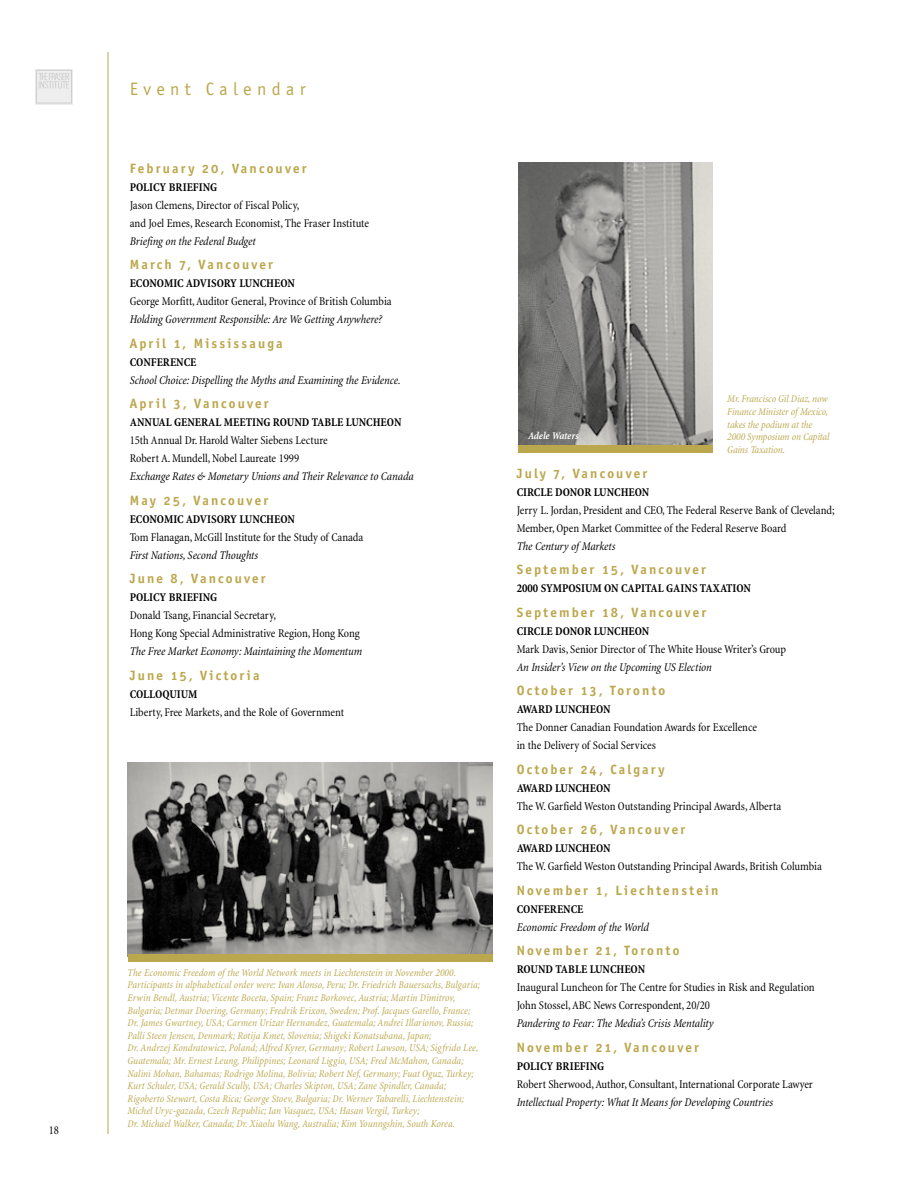
<style>
.page{position:relative;width:918px;height:1188px;background:#fff}
.page>*{position:absolute;margin:0;border:0;box-sizing:border-box;transform-origin:0 0}
.t1{font:18px "Officina San ITC Book OS";letter-spacing:.3em;color:#bba74d}
.t2{font:13.5px "Officina San ITC Bold OS";letter-spacing:.16em;color:#bba74d}
.t3{font:condensed 12px/18px "Minion";letter-spacing:-.005em;color:#000}
.t4{font:italic condensed 12px "Minion";letter-spacing:-.005em;color:#000}
.t5{font:700 condensed 12px "Minion";color:#000}
.t6{font:italic condensed 10.5px/12.6px "Minion";letter-spacing:.005em;color:#bba74d}
.t7{font:italic 700 condensed 10.5px "Minion";letter-spacing:-.005em;color:#fff}
</style>
<div class="page">
<img style="left:128px;top:763px;width:364px;height:192px">
<div style="left:128px;top:955px;width:365px;height:7px;background:#bba74d"></div>
<img style="left:518px;top:162px;width:194px;height:284px">
<div style="left:518px;top:446px;width:195px;height:7px;background:#bba74d"></div>
<hr style="left:108px;top:52px;width:1px;height:1082px;background:#bba74d">
<div style="left:35px;top:69px;width:38px;height:35px;background:#eee"></div>
<div style="left:36px;top:70px;width:36px;height:33px;border:1px solid #ccc"></div>
<svg style="left:38px;top:73px;width:31px;height:16px"></svg>
<p class="t3" style="left:49px;top:1122px;width:12px">18</p>
<h1 class="t1" style="left:130px;top:82px;width:178px">Event Calendar</h1>
<p class="t2" style="left:130px;top:163px;width:178px">February 20, Vancouver</p>
<p class="t5" style="left:130px;top:182px;width:89px">POLICY BRIEFING</p>
<p class="t3" style="left:130px;top:197px;width:241px">Jason Clemens, Director of Fiscal Policy,<br>and Joel Emes, Research Economist, The Fraser Institute</p>
<p class="t4" style="left:130px;top:236px;width:127px">Briefing on the Federal Budget</p>
<p class="t2" style="left:130px;top:260px;width:145px">March 7, Vancouver</p>
<p class="t5" style="left:130px;top:279px;width:167px">ECONOMIC ADVISORY LUNCHEON</p>
<p class="t3" style="left:130px;top:293px;width:263px">George Morfitt, Auditor General, Province of British Columbia</p>
<p class="t4" style="left:130px;top:315px;width:254px">Holding Government Responsible: Are We Getting Anywhere?</p>
<p class="t2" style="left:130px;top:338px;width:155px">April 1, Mississauga</p>
<p class="t5" style="left:130px;top:357px;width:68px">CONFERENCE</p>
<p class="t4" style="left:130px;top:375px;width:273px">School Choice: Dispelling the Myths and Examining the Evidence.</p>
<p class="t2" style="left:130px;top:398px;width:140px">April 3, Vancouver</p>
<p class="t5" style="left:130px;top:418px;width:273px">ANNUAL GENERAL MEETING ROUND TABLE LUNCHEON</p>
<p class="t3" style="left:130px;top:432px;width:200px">15th Annual Dr. Harold Walter Siebens Lecture<br>Robert A. Mundell, Nobel Laureate 1999</p>
<p class="t4" style="left:130px;top:472px;width:286px">Exchange Rates &amp; Monetary Unions and Their Relevance to Canada</p>
<p class="t2" style="left:130px;top:495px;width:140px">May 25, Vancouver</p>
<p class="t5" style="left:130px;top:514px;width:167px">ECONOMIC ADVISORY LUNCHEON</p>
<p class="t3" style="left:130px;top:529px;width:235px">Tom Flanagan, McGill Institute for the Study of Canada</p>
<p class="t4" style="left:130px;top:550px;width:130px">First Nations, Second Thoughts</p>
<p class="t2" style="left:130px;top:573px;width:137px">June 8, Vancouver</p>
<p class="t5" style="left:130px;top:593px;width:89px">POLICY BRIEFING</p>
<p class="t3" style="left:130px;top:607px;width:231px">Donald Tsang, Financial Secretary,<br>Hong Kong Special Administrative Region, Hong Kong</p>
<p class="t4" style="left:130px;top:647px;width:234px">The Free Market Economy: Maintaining the Momentum</p>
<p class="t2" style="left:130px;top:670px;width:131px">June 15, Victoria</p>
<p class="t5" style="left:130px;top:689px;width:69px">COLLOQUIUM</p>
<p class="t3" style="left:130px;top:704px;width:216px">Liberty, Free Markets, and the Role of Government</p>
<p class="t6" style="left:128px;top:967px;width:354px">The Economic Freedom of the World Network meets in Liechtenstein in November 2000.<br>Participants in alphabetical order were: Ivan Alonso, Peru; Dr. Friedrich Bauersachs, Bulgaria; Erwin Bendl, Austria; Vicente Boceta, Spain; Franz Borkovec, Austria; Martin Dimitrov, Bulgaria; Detmar Doering, Germany; Fredrik Erixon, Sweden; Prof. Jacques Garello, France; Dr. James Gwartney, USA; Carmen Urizar Hernandez, Guatemala; Andrei Illarionov, Russia; Palli Steen Jensen, Denmark; Rotija Kmet, Slovenia; Shigeki Konatsubana, Japan;<br>Dr. Andrzej Kondratowicz, Poland; Alfred Kyrer, Germany; Robert Lawson, USA; Sigfrido Lee, Guatemala; Mr. Ernest Leung, Philippines; Leonard Liggio, USA; Fred McMahon, Canada; Nalini Mohan, Bahamas; Rodrigo Molina, Bolivia; Robert Nef, Germany; Fuat Oguz, Turkey; Kurt Schuler, USA; Gerald Scully, USA; Charles Skipton, USA; Zane Spindler, Canada; Rigoberto Stewart, Costa Rica; George Stoev, Bulgaria; Dr. Werner Tabarelli, Liechtenstein; Michel Uryc-gazada, Czech Republic; Ian Vasquez, USA; Hasan Vergil, Turkey;<br>Dr. Michael Walker, Canada; Dr. Xiaolu Wang, Australia; Kim Younngshin, South Korea.</p>
<p class="t7" style="left:528px;top:431px;width:52px">Adele Waters</p>
<p class="t6" style="left:727px;top:394px;width:104px">Mr. Francisco Gil Diaz, now<br>Finance Minister of Mexico, takes the podium at the<br>2000 Symposium on Capital<br>Gains Taxation.</p>
<p class="t2" style="left:517px;top:468px;width:132px">July 7, Vancouver</p>
<p class="t5" style="left:517px;top:487px;width:134px">CIRCLE DONOR LUNCHEON</p>
<p class="t3" style="left:517px;top:502px;width:320px">Jerry L. Jordan, President and CEO, The Federal Reserve Bank of Cleveland;<br>Member, Open Market Committee of the Federal Reserve Board</p>
<p class="t4" style="left:517px;top:541px;width:100px">The Century of Markets</p>
<p class="t2" style="left:517px;top:565px;width:191px">September 15, Vancouver</p>
<p class="t5" style="left:517px;top:584px;width:236px">2000 SYMPOSIUM ON CAPITAL GAINS TAXATION</p>
<p class="t2" style="left:517px;top:607px;width:191px">September 18, Vancouver</p>
<p class="t5" style="left:517px;top:626px;width:134px">CIRCLE DONOR LUNCHEON</p>
<p class="t3" style="left:517px;top:641px;width:271px">Mark Davis, Senior Director of The White House Writer’s Group</p>
<p class="t4" style="left:517px;top:662px;width:197px">An Insider’s View on the Upcoming US Election</p>
<p class="t2" style="left:517px;top:686px;width:150px">October 13, Toronto</p>
<p class="t5" style="left:517px;top:705px;width:96px">AWARD LUNCHEON</p>
<p class="t3" style="left:517px;top:720px;width:242px">The Donner Canadian Foundation Awards for Excellence in the Delivery of Social Services</p>
<p class="t2" style="left:517px;top:764px;width:149px">October 24, Calgary</p>
<p class="t5" style="left:517px;top:783px;width:96px">AWARD LUNCHEON</p>
<p class="t3" style="left:517px;top:798px;width:266px">The W. Garfield Weston Outstanding Principal Awards, Alberta</p>
<p class="t2" style="left:517px;top:825px;width:170px">October 26, Vancouver</p>
<p class="t5" style="left:517px;top:844px;width:96px">AWARD LUNCHEON</p>
<p class="t3" style="left:517px;top:858px;width:307px">The W. Garfield Weston Outstanding Principal Awards, British Columbia</p>
<p class="t2" style="left:517px;top:885px;width:203px">November 1, Liechtenstein</p>
<p class="t5" style="left:517px;top:904px;width:68px">CONFERENCE</p>
<p class="t4" style="left:517px;top:922px;width:134px">Economic Freedom of the World</p>
<p class="t2" style="left:517px;top:945px;width:164px">November 21, Toronto</p>
<p class="t5" style="left:517px;top:965px;width:130px">ROUND TABLE LUNCHEON</p>
<p class="t3" style="left:517px;top:979px;width:299px">Inaugural Luncheon for The Centre for Studies in Risk and Regulation<br>John Stossel, ABC News Correspondent, 20/20</p>
<p class="t4" style="left:517px;top:1019px;width:198px">Pandering to Fear: The Media’s Crisis Mentality</p>
<p class="t2" style="left:517px;top:1042px;width:184px">November 21, Vancouver</p>
<p class="t5" style="left:517px;top:1061px;width:89px">POLICY BRIEFING</p>
<p class="t3" style="left:517px;top:1076px;width:298px">Robert Sherwood, Author, Consultant, International Corporate Lawyer</p>
<p class="t4" style="left:517px;top:1097px;width:258px">Intellectual Property: What It Means for Developing Countries</p>
</div>
